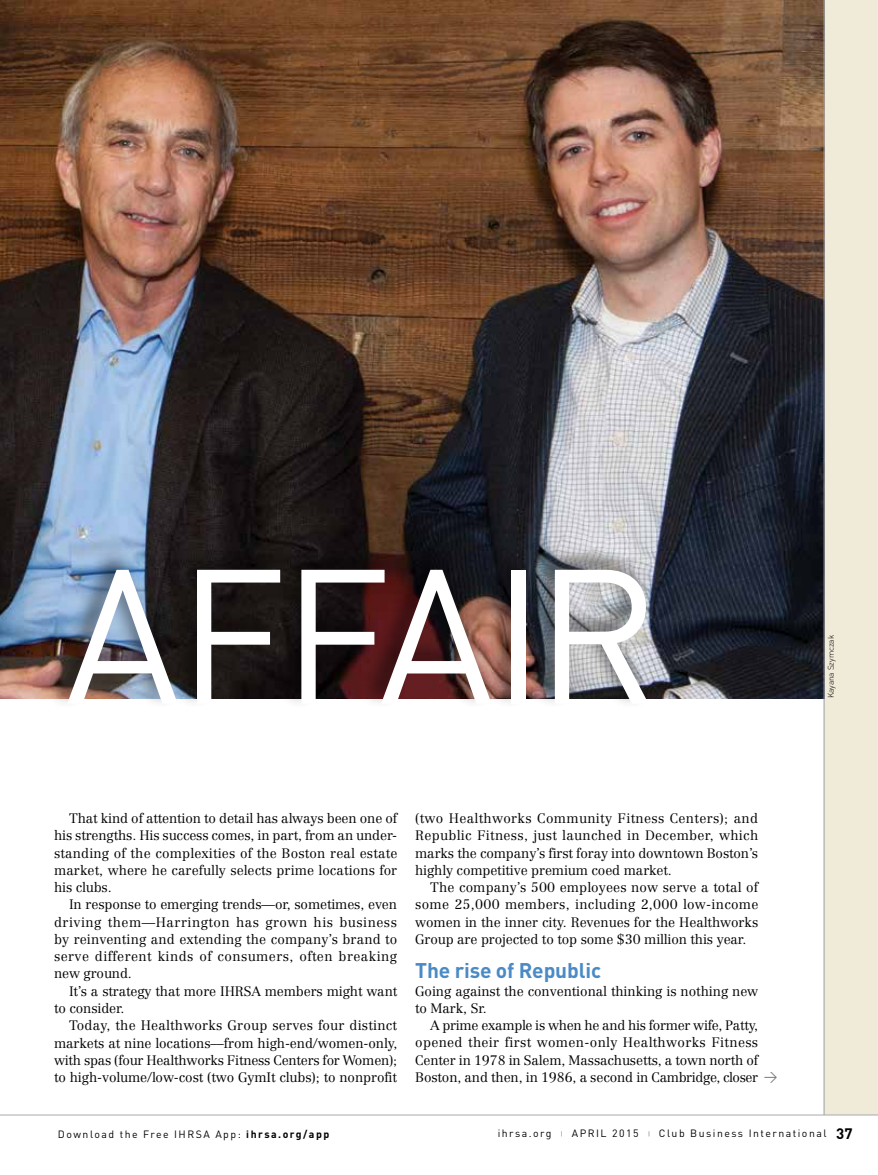
<style>
.page{position:relative;width:878px;height:1175px;background:#fff}
.page>*{position:absolute;margin:0;border:0;box-sizing:border-box;transform-origin:0 0}
.t1{font:188.1px "DIN";letter-spacing:-.025em;color:#fff}
.t2{font:700 21px "DIN";letter-spacing:-.005em;color:#4a8ac6}
.t3{font:300 13.5px/17.2px "Centennial";letter-spacing:-.01em;color:#000;text-align:justify}
.t4{font:10.5px "DIN";letter-spacing:.14em;color:#000}
.t5{font:300 8.25px "DIN";letter-spacing:-.01em;color:#000}
.s1{font-family:"DIN";font-weight:400;color:#77787b}
.s2{font-weight:700}
.s3{font-size:6px;color:#58595b}
.s4{font-weight:700;font-size:15px}
</style>
<div class="page">
<div style="left:824px;top:0;width:54px;height:1114px;background:#f0ead8"></div>
<hr style="left:0;top:1114px;width:878px;height:1px;background:#a7a9ac">
<img style="left:0;top:0;width:823px;height:698px">
<hr style="left:823px;top:0;width:1px;height:1115px;background:#a7a9ac">
<div style="left:0;top:545px;width:652px;height:164px;background:#000;opacity:.5"></div>
<h1 class="t1" style="left:65px;top:518px;width:595px">AFFAIR</h1>
<p class="t3" style="left:54px;top:809px;width:345px;text-indent:15px">That kind of attention to detail has always been one of his strengths. His success comes, in part, from an under&shy;standing of the complexities of the Boston real estate market, where he carefully selects prime locations for his clubs.</p>
<p class="t3" style="left:54px;top:896px;width:345px;text-indent:15px">In response to emerging trends—or, sometimes, even driving them—Harrington has grown his business by reinventing and extending the company’s brand to serve different kinds of consumers, often breaking new ground.</p>
<p class="t3" style="left:54px;top:982px;width:345px;text-indent:15px">It’s a strategy that more IHRSA members might want to consider.</p>
<p class="t3" style="left:54px;top:1016px;width:345px;text-indent:15px">Today, the Healthworks Group serves four distinct markets at nine locations––from high-end/women-only, with spas (four Healthworks Fitness Centers for Women); to high-volume/low-cost (two GymIt clubs); to nonprofit</p>
<p class="t3" style="left:415px;top:809px;width:344px">(two Healthworks Community Fitness Centers); and Republic Fitness, just launched in December, which marks the company’s first foray into downtown Boston’s highly competitive premium coed market.</p>
<p class="t3" style="left:415px;top:878px;width:345px;text-indent:15px">The company’s 500 employees now serve a total of some 25,000 members, including 2,000 low-income women in the inner city. Revenues for the Healthworks Group are projected to top some $30 million this year.</p>
<h2 class="t2" style="left:415px;top:957px;width:187px">The rise of Republic</h2>
<p class="t3" style="left:415px;top:982px;width:344px">Going against the conventional thinking is nothing new to Mark, Sr.</p>
<p class="t3" style="left:415px;top:1016px;width:364px;text-align:left;text-indent:15px">A prime example is when he and his former wife, Patty, opened their first women-only Healthworks Fitness Center in 1978 in Salem, Massachusetts, a town north of Boston, and then, in 1986, a second in Cambridge, closer <span class="s1">&gt;</span></p>
<p class="t5" style="left:825px;top:698px;width:65px;rotate:-90deg">Kayana Szymczak</p>
<p class="t4" style="left:58px;top:1127px;width:273px">Download the Free IHRSA App: <span class="s2">ihrsa.org/app</span></p>
<p class="t4" style="left:497px;top:1126px;width:356px">ihrsa.org <span class="s3">|</span> APRIL 2015 <span class="s3">|</span> Club Business International <span class="s4">37</span></p>
</div>
